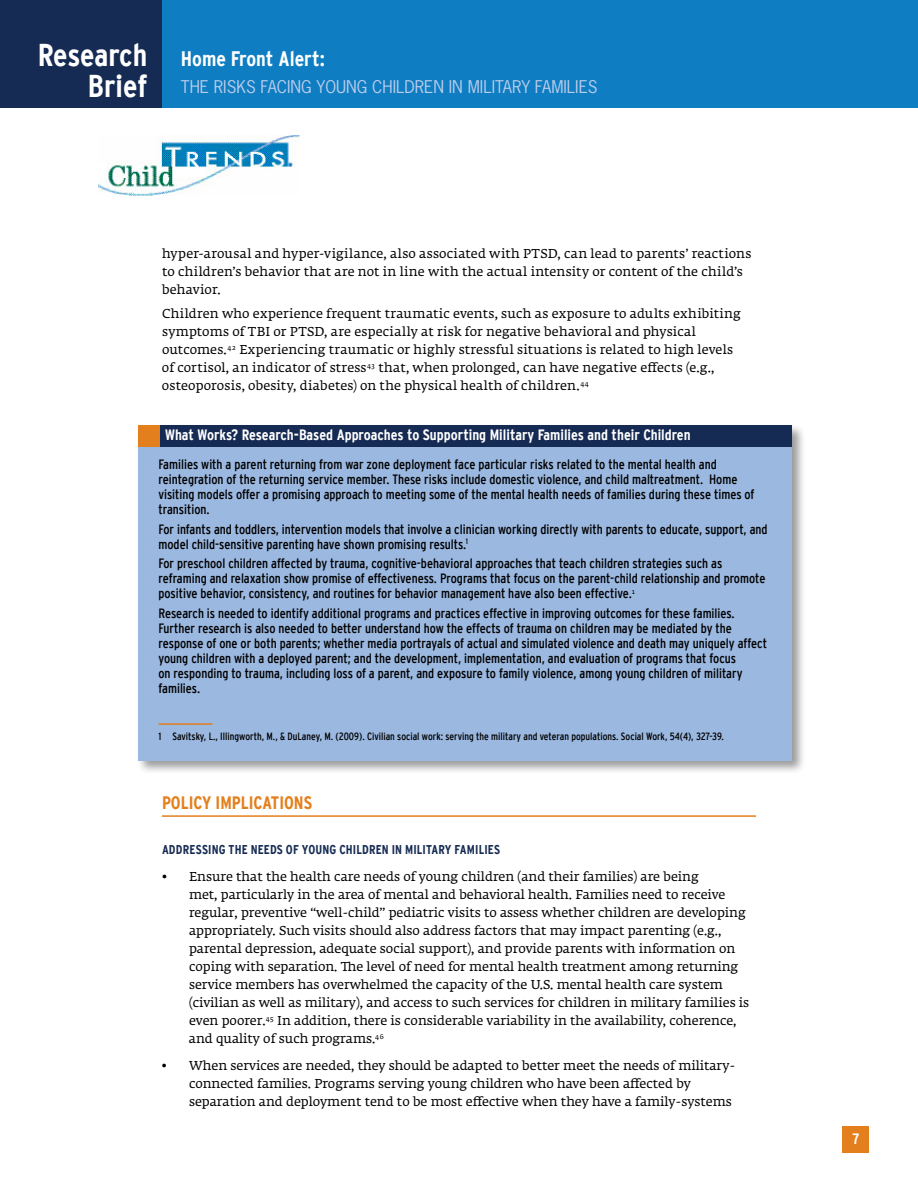
<style>
.page{position:relative;width:918px;height:1188px;background:#fff}
.page>*{position:absolute;margin:0;border:0;box-sizing:border-box;transform-origin:0 0}
.t1{font:700 condensed 31.5px/31.5px "Interstate";letter-spacing:-.005em;color:#fff;text-align:right}
.t2{font:700 condensed 21px "Interstate";color:#fff}
.t3{font:700 condensed 18px "Interstate";color:#e37f1c}
.t4{font:16.5px "News Gothic Std";color:#baccea}
.t5{font:700 condensed 15px "Interstate";color:#fff}
.t6{font:condensed 13.5px/15px "Interstate";color:#000}
.t7{font:12.75px/18px "Fedra Serif A Std";color:#000}
.t8{font:700 condensed 12.75px "Interstate";letter-spacing:.01em;color:#162b53}
.t9{font:condensed 10.5px "Interstate";color:#000}
</style>
<div class="page">
<div style="left:0;top:0;width:918px;height:108px;background:#0e7dc2"></div>
<img style="left:98px;top:136px;width:202px;height:60px">
<div style="left:842px;top:1126px;width:27px;height:27px;background:#e37f1c"></div>
<div style="left:0;top:0;width:162px;height:108px;background:#162b53"></div>
<hr style="left:162px;top:815px;width:594px;height:2px;background:#e37f1c">
<div style="left:136px;top:423px;width:670px;height:352px;background:#000;opacity:.4"></div>
<div style="left:138px;top:425px;width:654px;height:335px;background:#9bb8e0"></div>
<hr style="left:158px;top:723px;width:54px;height:2px;background:#e37f1c">
<div style="left:138px;top:425px;width:654px;height:21px;background:#162b53"></div>
<div style="left:138px;top:425px;width:22px;height:21px;background:#e37f1c"></div>
<h1 class="t1" style="left:38px;top:39px;width:111px">Research<br>Brief</h1>
<h2 class="t2" style="left:181px;top:47px;width:145px">Home Front Alert:</h2>
<p class="t4" style="left:181px;top:76px;width:418px">THE RISKS FACING YOUNG CHILDREN IN MILITARY FAMILIES</p>
<p class="t7" style="left:162px;top:246px;width:591px">hyper-arousal and hyper-vigilance, also associated with PTSD, can lead to parents’ reactions to children’s behavior that are not in line with the actual intensity or content of the child’s behavior.</p>
<p class="t7" style="left:162px;top:306px;width:580px">Children who experience frequent traumatic events, such as exposure to adults exhibiting symptoms of TBI or PTSD, are especially at risk for negative behavioral and physical outcomes.<sup>42</sup> Experiencing traumatic or highly stressful situations is related to high levels of cortisol, an indicator of stress<sup>43</sup> that, when prolonged, can have negative effects (e.g., osteoporosis, obesity, diabetes) on the physical health of children.<sup>44</sup></p>
<p class="t5" style="left:165px;top:426px;width:527px">What Works? Research-Based Approaches to Supporting Military Families and their Children</p>
<p class="t6" style="left:158px;top:457px;width:598px">Families with a parent returning from war zone deployment face particular risks related to the mental health and reintegration of the returning service member. These risks include domestic violence, and child maltreatment. Home visiting models offer a promising approach to meeting some of the mental health needs of families during these times of transition.</p>
<p class="t6" style="left:158px;top:521px;width:611px">For infants and toddlers, intervention models that involve a clinician working directly with parents to educate, support, and model child-sensitive parenting have shown promising results.<sup>1</sup></p>
<p class="t6" style="left:158px;top:556px;width:608px">For preschool children affected by trauma, cognitive-behavioral approaches that teach children strategies such as reframing and relaxation show promise of effectiveness. Programs that focus on the parent-child relationship and promote positive behavior, consistency, and routines for behavior management have also been effective.<sup>1</sup></p>
<p class="t6" style="left:158px;top:605px;width:610px">Research is needed to identify additional programs and practices effective in improving outcomes for these families.<br>Further research is also needed to better understand how the effects of trauma on children may be mediated by the response of one or both parents; whether media portrayals of actual and simulated violence and death may uniquely affect young children with a deployed parent; and the development, implementation, and evaluation of programs that focus<br>on responding to trauma, including loss of a parent, and exposure to family violence, among young children of military families.</p>
<p class="t9" style="left:158px;top:731px;width:567px">1 Savitsky, L., Illingworth, M., &amp; DuLaney, M. (2009). Civilian social work: serving the military and veteran populations. Social Work, 54(4), 327-39.</p>
<h3 class="t3" style="left:162px;top:792px;width:28px">POLICY</h3>
<h3 class="t3" style="left:216px;top:792px;width:9px">IMPLIC</h3>
<h3 class="t3" style="left:263px;top:792px;width:41px">ATIONS</h3>
<p class="t8" style="left:162px;top:842px;width:340px">Addressing the needs of young children in military families</p>
<p class="t7" style="left:189px;top:868px;width:562px;text-indent:-27px">• Ensure that the health care needs of young children (and their families) are being<br>met, particularly in the area of mental and behavioral health. Families need to receive regular, preventive “well-child” pediatric visits to assess whether children are developing appropriately. Such visits should also address factors that may impact parenting (e.g., parental depression, adequate social support), and provide parents with information on coping with separation. The level of need for mental health treatment among returning service members has overwhelmed the capacity of the U.S. mental health care system (civilian as well as military), and access to such services for children in military families is even poorer.<sup>45</sup> In addition, there is considerable variability in the availability, coherence, and quality of such programs.<sup>46</sup></p>
<p class="t7" style="left:189px;top:1057px;width:548px;text-indent:-27px">• When services are needed, they should be adapted to better meet the needs of military&shy;connected families. Programs serving young children who have been affected by separation and deployment tend to be most effective when they have a family-systems</p>
<p class="t5" style="left:853px;top:1131px;width:8px">7</p>
</div>
